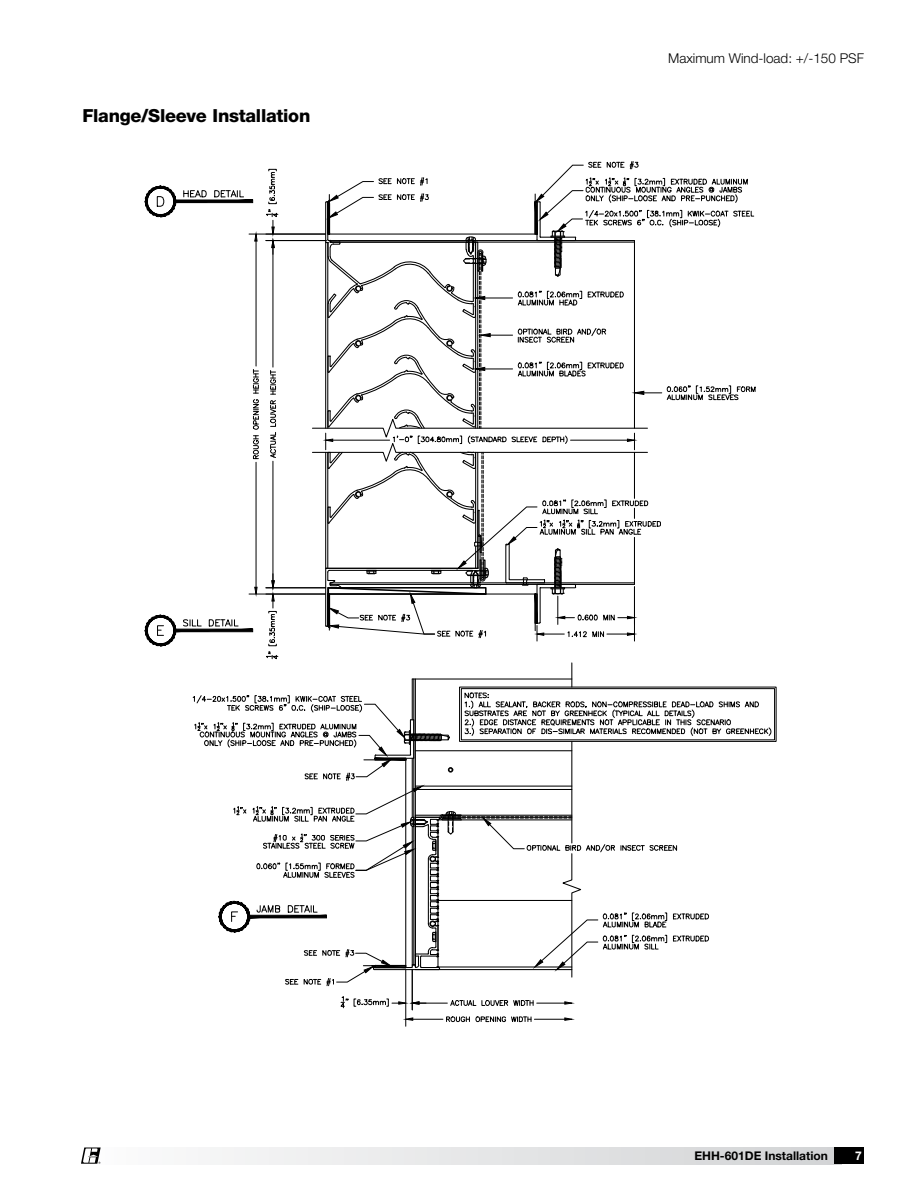
<style>
.page{position:relative;width:918px;height:1188px;background:#fff}
.page>*{position:absolute;margin:0;border:0;box-sizing:border-box;transform-origin:0 0}
.t1{font:800 18px "Helvetica Neue LT Std";letter-spacing:-.015em;color:#000}
.t2{font:300 13.5px "Helvetica Neue LT Std";color:#000}
.t3{font:700 12px "Helvetica Neue LT Std";color:#000}
.t4{font:700 12px "Helvetica Neue LT Std";color:#fff}
</style>
<div class="page">
<div style="left:81px;top:1148px;width:760px;height:16px;background:linear-gradient(to right,#fcfcfd,#d1d3d4)"></div>
<div style="left:834px;top:1148px;width:30px;height:16px;background:#000"></div>
<svg style="left:81px;top:1148px;width:20px;height:16px"></svg>
<hr style="left:406px;top:970px;width:1px;height:56px;background:#000">
<hr style="left:413px;top:1019px;width:30px;height:1px;background:#000">
<hr style="left:534px;top:1019px;width:31px;height:1px;background:#000">
<svg style="left:405px;top:1017px;width:9px;height:4px"></svg>
<svg style="left:564px;top:1017px;width:9px;height:4px"></svg>
<svg style="left:446px;top:1016px;width:86px;height:7px"></svg>
<svg style="left:145px;top:161px;width:626px;height:825px"></svg>
<hr style="left:412px;top:969px;width:1px;height:41px;background:#000">
<svg style="left:340px;top:995px;width:233px;height:13px"></svg>
<h1 class="t1" style="left:83px;top:105px;width:229px">Flange/Sleeve Installation</h1>
<p class="t2" style="left:668px;top:50px;width:197px">Maximum Wind-load: +/-150 PSF</p>
<p class="t3" style="left:694px;top:1148px;width:135px">EHH-601DE Installation</p>
<p class="t4" style="left:855px;top:1148px;width:8px">7</p>
</div>
